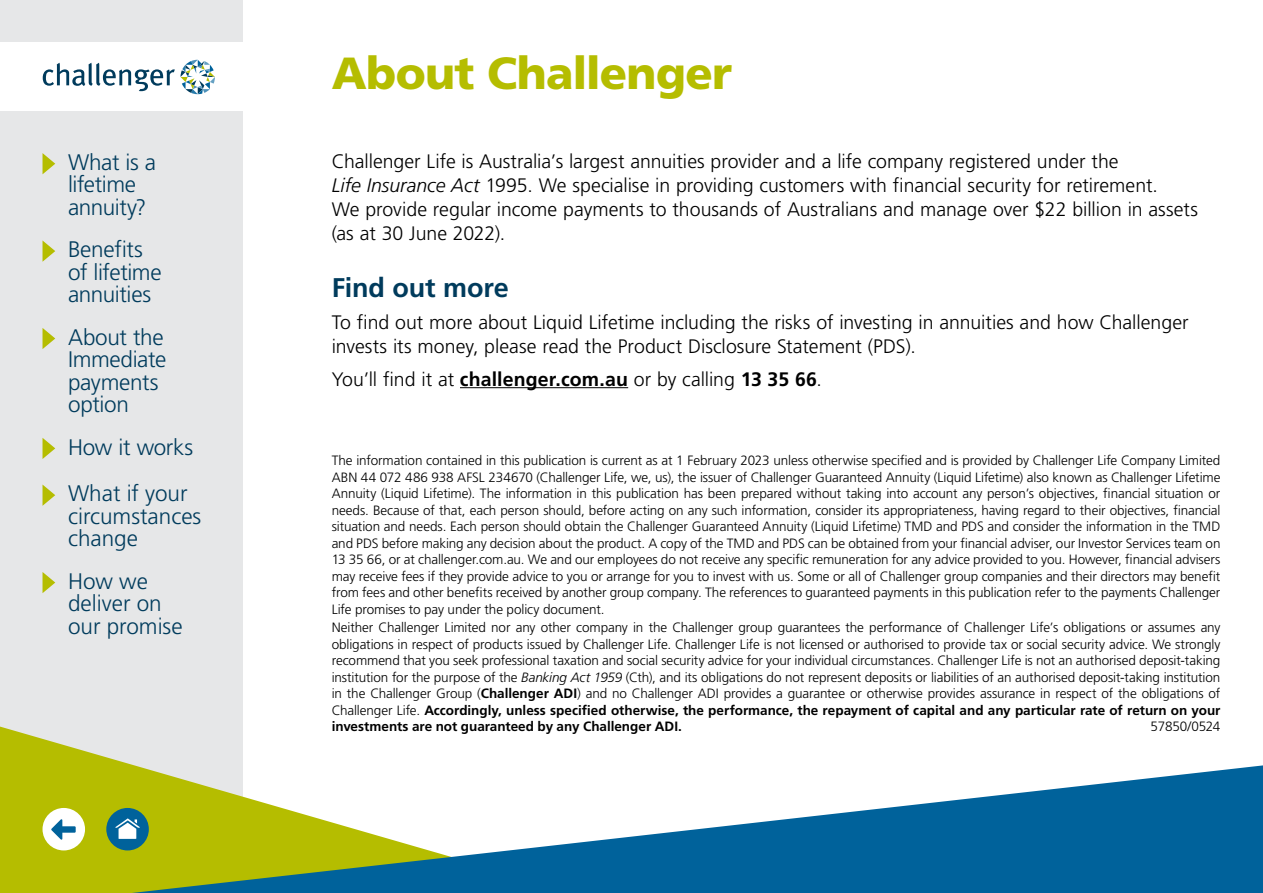
<style>
.page{position:relative;width:1263px;height:893px;background:#fff}
.page>*{position:absolute;margin:0;border:0;box-sizing:border-box;transform-origin:0 0}
.t1{font:900 45px "Frutiger LT Pro";letter-spacing:-.015em;color:#b5bd00}
.t2{font:700 27px "Frutiger LT Pro";letter-spacing:-.005em;color:#003b5c}
.t3{font:300 22.5px/22.5px "Frutiger LT Pro";letter-spacing:-.01em;color:#003b5c}
.t4{font:300 19.5px/24px "Frutiger LT Pro";color:#000}
.t5{font:300 13.5px/16.5px "Frutiger LT Pro";letter-spacing:-.005em;color:#000;text-align:justify}
.s1{font-style:italic}
.s2{font-weight:700}
</style>
<div class="page">
<hr style="left:460px;top:387px;width:168px;height:1px;background:#000">
<div style="left:0;top:0;width:242px;height:893px;background:#e6e7e8"></div>
<svg style="left:0;top:723px;width:243px;height:170px;fill:#b5bd00"></svg>
<svg style="left:132px;top:765px;width:1131px;height:128px"></svg>
<div style="left:0;top:43px;width:251px;height:68px;background:#fff"></div>
<svg style="left:43px;top:60px;width:172px;height:34px"></svg>
<svg style="left:43px;top:153px;width:12px;height:21px"></svg>
<svg style="left:43px;top:241px;width:12px;height:21px"></svg>
<svg style="left:43px;top:328px;width:12px;height:21px"></svg>
<svg style="left:43px;top:438px;width:12px;height:21px"></svg>
<svg style="left:43px;top:485px;width:12px;height:21px"></svg>
<svg style="left:43px;top:572px;width:12px;height:21px"></svg>
<div style="left:106px;top:808px;width:43px;height:42px;background:#00629b;border-radius:50%"></div>
<svg style="left:115px;top:818px;width:25px;height:21px"></svg>
<div style="left:43px;top:808px;width:42px;height:42px;background:#fff;border-radius:50%"></div>
<svg style="left:51px;top:819px;width:25px;height:21px"></svg>
<h3 class="t3" style="left:68px;top:151px;width:90px">What is a lifetime annuity?</h3>
<h3 class="t3" style="left:68px;top:238px;width:95px">Benefits of lifetime annuities</h3>
<h3 class="t3" style="left:68px;top:326px;width:100px">About the<br>Immediate payments option</h3>
<h3 class="t3" style="left:68px;top:424px;width:127px;line-height:46.8px">How it works<br>What if your</h3>
<h3 class="t3" style="left:68px;top:505px;width:135px">circumstances change</h3>
<h3 class="t3" style="left:68px;top:570px;width:116px">How we deliver on our promise</h3>
<h1 class="t1" style="left:332px;top:46px;width:402px">About Challenger</h1>
<p class="t4" style="left:332px;top:149px;width:868px">Challenger Life is Australia’s largest annuities provider and a life company registered under the<br><span class="s1">Life Insurance Act</span> 1995. We specialise in providing customers with financial security for retirement.<br>We provide regular income payments to thousands of Australians and manage over $22 billion in assets (as at 30 June 2022).</p>
<h2 class="t2" style="left:332px;top:271px;width:179px">Find out more</h2>
<h3 class="t4" style="left:332px;top:311px;width:858px">To find out more about Liquid Lifetime including the risks of investing in annuities and how Challenger invests its money, please read the Product Disclosure Statement (PDS).</h3>
<h3 class="t4" style="left:332px;top:367px;width:492px">You’ll find it at <span class="s2">challenger.com.au</span> or by calling <span class="s2">13 35 66</span>.</h3>
<p class="t5" style="left:332px;top:452px;width:890px">The information contained in this publication is current as at 1 February 2023 unless otherwise specified and is provided by Challenger Life Company Limited ABN 44 072 486 938 AFSL 234670 (Challenger Life, we, us), the issuer of Challenger Guaranteed Annuity (Liquid Lifetime) also known as Challenger Lifetime Annuity (Liquid Lifetime). The information in this publication has been prepared without taking into account any person’s objectives, financial situation or needs. Because of that, each person should, before acting on any such information, consider its appropriateness, having regard to their objectives, financial situation and needs. Each person should obtain the Challenger Guaranteed Annuity (Liquid Lifetime) TMD and PDS and consider the information in the TMD and PDS before making any decision about the product. A copy of the TMD and PDS can be obtained from your financial adviser, our Investor Services team on 13 35 66, or at challenger.com.au. We and our employees do not receive any specific remuneration for any advice provided to you. However, financial advisers may receive fees if they provide advice to you or arrange for you to invest with us. Some or all of Challenger group companies and their directors may benefit from fees and other benefits received by another group company. The references to guaranteed payments in this publication refer to the payments Challenger Life promises to pay under the policy document.</p>
<p class="t5" style="left:332px;top:619px;width:890px">Neither Challenger Limited nor any other company in the Challenger group guarantees the performance of Challenger Life’s obligations or assumes any obligations in respect of products issued by Challenger Life. Challenger Life is not licensed or authorised to provide tax or social security advice. We strongly recommend that you seek professional taxation and social security advice for your individual circumstances. Challenger Life is not an authorised deposit-taking institution for the purpose of the <span class="s1">Banking Act 1959</span> (Cth), and its obligations do not represent deposits or liabilities of an authorised deposit-taking institution in the Challenger Group (<span class="s2">Challenger ADI</span>) and no Challenger ADI provides a guarantee or otherwise provides assurance in respect of the obligations of Challenger Life. <span class="s2">Accordingly, unless specified otherwise, the performance, the repayment of capital and any particular rate of return on your investments are not guaranteed by any Challenger ADI.</span></p>
<p class="t5" style="left:1151px;top:718px;width:71px">57850/0524</p>
</div>
